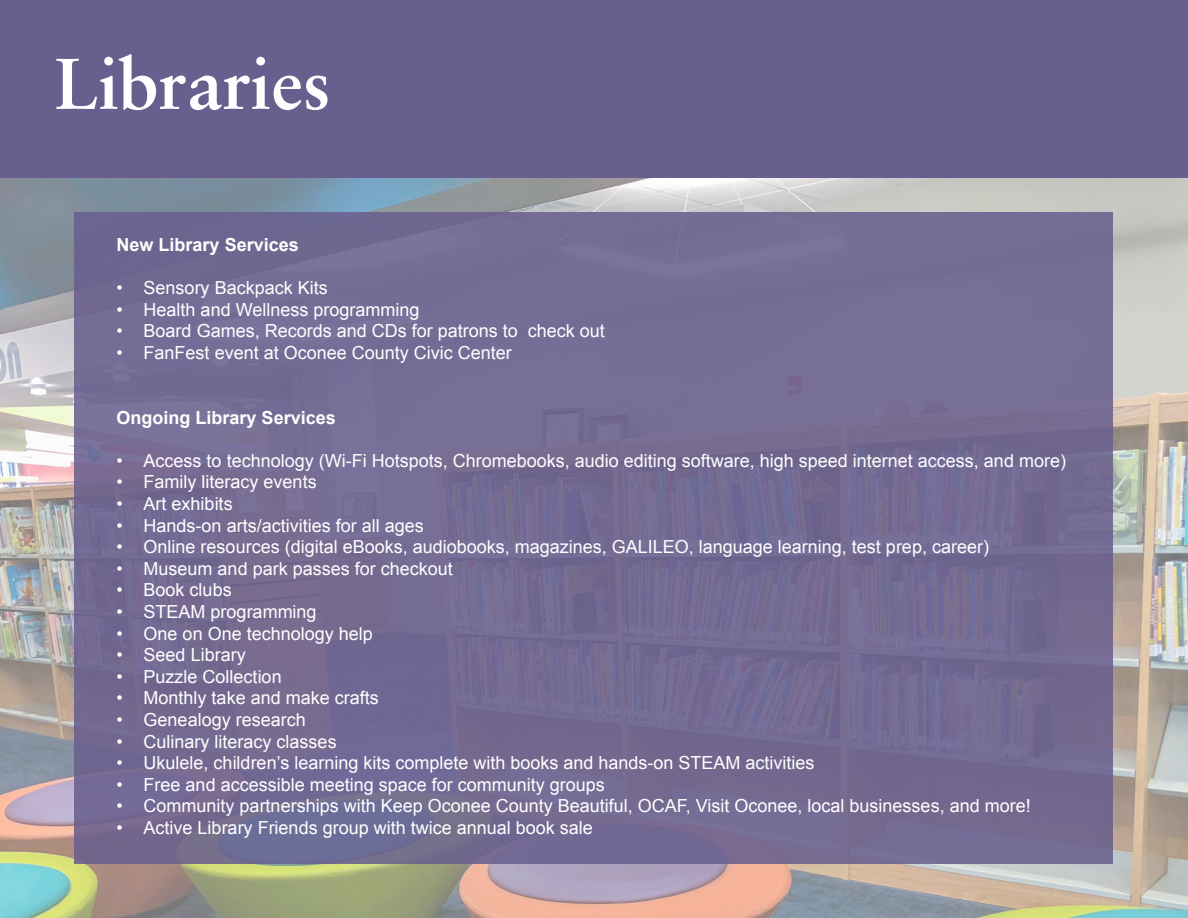
<style>
.page{position:relative;width:1188px;height:918px;background:#fff}
.page>*{position:absolute;margin:0;border:0;box-sizing:border-box;transform-origin:0 0}
.t1{font:700 72px "Sabon LT Pro";color:#fff}
.t2{font:18px "Arial";color:#fff}
.t3{font:700 18px "Arial";color:#fff}
</style>
<div class="page">
<img style="left:0;top:177px;width:1188px;height:741px">
<div style="left:0;top:0;width:1188px;height:177px;background:#695f8e"></div>
<div style="left:75px;top:213px;width:1038px;height:651px;background:#756c94"></div>
<p class="t1" style="left:55px;top:39px;width:278px">Libraries</p>
<p class="t3" style="left:117px;top:233px;width:184px">New Library Services</p>
<p class="t2" style="left:117px;top:276px;width:213px">• Sensory Backpack Kits</p>
<p class="t2" style="left:117px;top:297px;width:304px">• Health and Wellness programming</p>
<p class="t2" style="left:117px;top:319px;width:490px">• Board Games, Records and CDs for patrons to check out</p>
<p class="t2" style="left:117px;top:341px;width:397px">• FanFest event at Oconee County Civic Center</p>
<p class="t3" style="left:117px;top:405px;width:221px">Ongoing Library Services</p>
<p class="t2" style="left:117px;top:449px;width:951px">• Access to technology (Wi-Fi Hotspots, Chromebooks, audio editing software, high speed internet access, and more)</p>
<p class="t2" style="left:117px;top:470px;width:202px">• Family literacy events</p>
<p class="t2" style="left:117px;top:492px;width:118px">• Art exhibits</p>
<p class="t2" style="left:117px;top:513px;width:309px">• Hands-on arts/activities for all ages</p>
<p class="t2" style="left:117px;top:535px;width:874px">• Online resources (digital eBooks, audiobooks, magazines, GALILEO, language learning, test prep, career)</p>
<p class="t2" style="left:117px;top:557px;width:338px">• Museum and park passes for checkout</p>
<p class="t2" style="left:117px;top:578px;width:117px">• Book clubs</p>
<p class="t2" style="left:117px;top:600px;width:202px">• STEAM programming</p>
<p class="t2" style="left:117px;top:621px;width:258px">• One on One technology help</p>
<p class="t2" style="left:117px;top:643px;width:131px">• Seed Library</p>
<p class="t2" style="left:117px;top:665px;width:167px">• Puzzle Collection</p>
<p class="t2" style="left:117px;top:686px;width:264px">• Monthly take and make crafts</p>
<p class="t2" style="left:117px;top:708px;width:191px">• Genealogy research</p>
<p class="t2" style="left:117px;top:729px;width:222px">• Culinary literacy classes</p>
<p class="t2" style="left:117px;top:751px;width:699px">• Ukulele, children’s learning kits complete with books and hands-on STEAM activities</p>
<p class="t2" style="left:117px;top:773px;width:490px">• Free and accessible meeting space for community groups</p>
<p class="t2" style="left:117px;top:794px;width:916px">• Community partnerships with Keep Oconee County Beautiful, OCAF, Visit Oconee, local businesses, and more!</p>
<p class="t2" style="left:117px;top:816px;width:478px">• Active Library Friends group with twice annual book sale</p>
</div>
